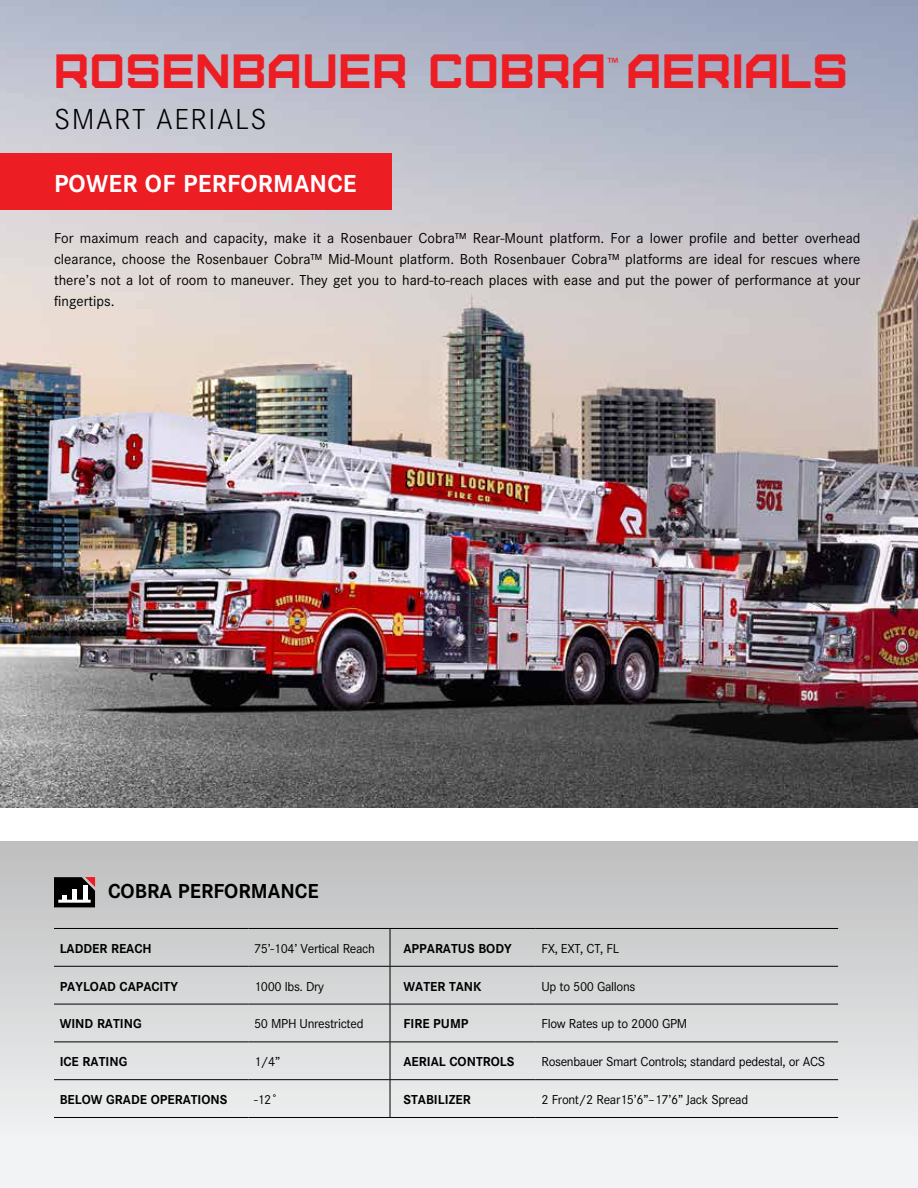
<style>
.page{position:relative;width:918px;height:1188px;background:#fff}
.page>*{position:absolute;margin:0;border:0;box-sizing:border-box;transform-origin:0 0}
.t1{font:48px "Furore";letter-spacing:.02em;color:#ed1d24}
.t2{font:300 30px "Corporate S";letter-spacing:.05em;color:#000}
.t3{font:700 25.5px "Corporate S";letter-spacing:.01em;color:#fff}
.t4{font:700 21px "Corporate S";color:#000}
.t5{font:18px "Myriad Pro";color:#ed1d24}
.t6{font:15px/21px "Corporate S";color:#000;text-align:justify}
.t7{font:13.5px "Corporate S";letter-spacing:-.025em;color:#000}
.t8{font:700 13.5px "Corporate S";color:#000}
</style>
<div class="page">
<img style="left:0;top:0;width:918px;height:808px">
<div style="left:0;top:154px;width:391px;height:56px;background:#ed1d24"></div>
<div style="left:0;top:839px;width:918px;height:349px;background:linear-gradient(to bottom,#bcbdbd,#f5f7f8)"></div>
<div style="left:0;top:809px;width:918px;height:32px;background:#fff"></div>
<svg style="left:54px;top:877px;width:41px;height:30px"></svg>
<div style="left:72px;top:889px;width:5px;height:12px;background:#fff"></div>
<div style="left:83px;top:885px;width:5px;height:16px;background:#fff"></div>
<hr style="left:54px;top:928px;width:194px;height:1px;background:#000">
<hr style="left:248px;top:928px;width:142px;height:1px;background:#000">
<hr style="left:54px;top:966px;width:194px;height:1px;background:#000">
<hr style="left:248px;top:966px;width:142px;height:1px;background:#000">
<hr style="left:54px;top:1004px;width:194px;height:1px;background:#000">
<hr style="left:248px;top:1004px;width:142px;height:1px;background:#000">
<hr style="left:54px;top:1042px;width:194px;height:1px;background:#000">
<hr style="left:248px;top:1042px;width:142px;height:1px;background:#000">
<hr style="left:54px;top:1079px;width:194px;height:1px;background:#000">
<hr style="left:248px;top:1079px;width:142px;height:1px;background:#000">
<hr style="left:54px;top:1117px;width:194px;height:1px;background:#000">
<hr style="left:248px;top:1117px;width:142px;height:1px;background:#000">
<hr style="left:536px;top:928px;width:302px;height:1px;background:#000">
<hr style="left:536px;top:966px;width:302px;height:1px;background:#000">
<hr style="left:536px;top:1004px;width:302px;height:1px;background:#000">
<hr style="left:536px;top:1042px;width:302px;height:1px;background:#000">
<hr style="left:536px;top:1079px;width:302px;height:1px;background:#000">
<hr style="left:536px;top:1117px;width:302px;height:1px;background:#000">
<hr style="left:390px;top:928px;width:146px;height:1px;background:#000">
<hr style="left:390px;top:929px;width:1px;height:37px;background:#000">
<hr style="left:390px;top:966px;width:146px;height:1px;background:#000">
<hr style="left:390px;top:967px;width:1px;height:37px;background:#000">
<hr style="left:390px;top:1004px;width:146px;height:1px;background:#000">
<hr style="left:390px;top:1004px;width:1px;height:38px;background:#000">
<hr style="left:390px;top:1042px;width:146px;height:1px;background:#000">
<hr style="left:390px;top:1042px;width:1px;height:37px;background:#000">
<hr style="left:390px;top:1079px;width:146px;height:1px;background:#000">
<hr style="left:390px;top:1080px;width:1px;height:37px;background:#000">
<hr style="left:390px;top:1117px;width:146px;height:1px;background:#000">
<h1 class="t1" style="left:54px;top:41px;width:795px">ROSENBAUER COBRA AERIALS</h1>
<p class="t5" style="left:607px;top:52px;width:13px">™</p>
<h2 class="t2" style="left:54px;top:102px;width:214px">SMART AERIALS</h2>
<h3 class="t3" style="left:54px;top:169px;width:304px">POWER OF PERFORMANCE</h3>
<p class="t6" style="left:54px;top:228px;width:808px">For maximum reach and capacity, make it a Rosenbauer Cobra™ Rear-Mount platform. For a lower profile and better overhead clearance, choose the Rosenbauer Cobra™ Mid-Mount platform. Both Rosenbauer Cobra™ platforms are ideal for rescues where there’s not a lot of room to maneuver. They get you to hard-to-reach places with ease and put the power of performance at your fingertips.</p>
<h3 class="t4" style="left:108px;top:879px;width:212px">COBRA PERFORMANCE</h3>
<p class="t8" style="left:60px;top:941px;width:94px">LADDER REACH</p>
<p class="t7" style="left:254px;top:941px;width:122px">75’-104’ Vertical Reach</p>
<p class="t8" style="left:60px;top:978px;width:120px">PAYLOAD CAPACITY</p>
<p class="t7" style="left:254px;top:978px;width:72px">1000 lbs. Dry</p>
<p class="t8" style="left:60px;top:1016px;width:84px">WIND RATING</p>
<p class="t7" style="left:254px;top:1016px;width:111px">50 MPH Unrestricted</p>
<p class="t8" style="left:60px;top:1054px;width:69px">ICE RATING</p>
<p class="t7" style="left:254px;top:1054px;width:28px">1/4”</p>
<p class="t8" style="left:60px;top:1092px;width:169px">BELOW GRADE OPERATIONS</p>
<p class="t7" style="left:254px;top:1092px;width:25px">-12˚</p>
<p class="t8" style="left:404px;top:941px;width:110px">APPARATUS BODY</p>
<p class="t7" style="left:541px;top:941px;width:79px">FX, EXT, CT, FL</p>
<p class="t8" style="left:404px;top:978px;width:80px">WATER TANK</p>
<p class="t7" style="left:541px;top:978px;width:95px">Up to 500 Gallons</p>
<p class="t8" style="left:404px;top:1016px;width:67px">FIRE PUMP</p>
<p class="t7" style="left:541px;top:1016px;width:147px">Flow Rates up to 2000 GPM</p>
<p class="t8" style="left:404px;top:1054px;width:112px">AERIAL CONTROLS</p>
<p class="t7" style="left:541px;top:1054px;width:285px">Rosenbauer Smart Controls; standard pedestal, or ACS</p>
<p class="t8" style="left:404px;top:1092px;width:69px">STABILIZER</p>
<p class="t7" style="left:541px;top:1092px;width:208px">2 Front/2 Rear15’6”–17’6” Jack Spread</p>
</div>
